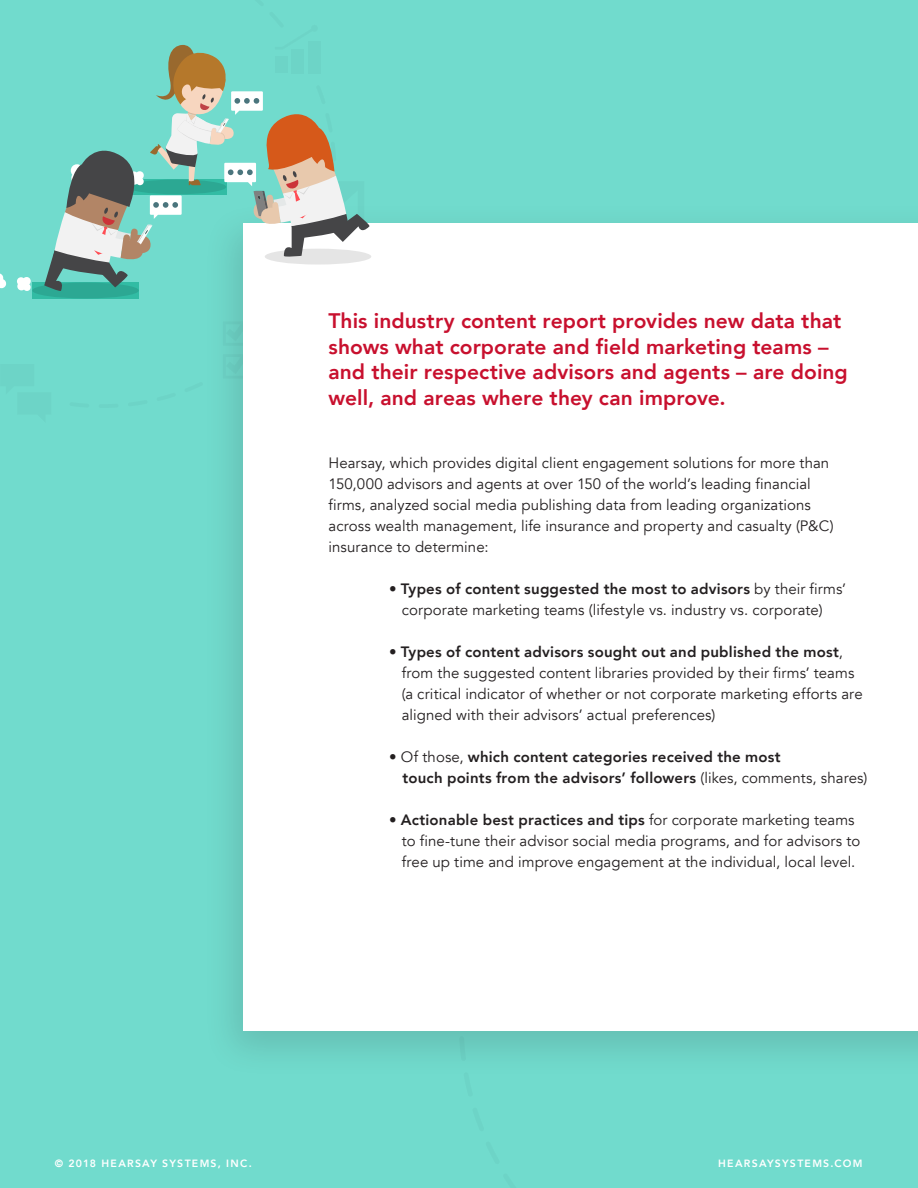
<style>
.page{position:relative;width:918px;height:1188px;background:#71dbcd}
.page>*{position:absolute;margin:0;border:0;box-sizing:border-box;transform-origin:0 0}
.Call-out{font:800 21px/25.5px "Avenir";letter-spacing:.005em;color:#c8102e}
.Body{font:15px/21px "Avenir";letter-spacing:.005em;color:#231f20}
.Body-2{font:800 15px "Avenir";letter-spacing:.01em;color:#231f20}
.Body-3{font:800 10.5px "Avenir";letter-spacing:.12em;color:#fff}
.s1{font-weight:400}
.s2{font-weight:800}
</style>
<div class="page">
<div style="left:202px;top:201px;width:716px;height:878px;background:#231f20;opacity:.15"></div>
<div style="left:243px;top:223px;width:675px;height:807px;background:#fff"></div>
<div style="left:32px;top:283px;width:107px;height:15px;background:#2ca893;border-radius:50%"></div>
<svg style="left:17px;top:277px;width:14px;height:14px"></svg>
<svg style="left:0;top:273px;width:7px;height:16px"></svg>
<svg style="left:44px;top:45px;width:340px;height:247px"></svg>
<p class="Call-out" style="left:328px;top:308px;width:521px">This industry content report provides new data that shows what corporate and field marketing teams – and their respective advisors and agents – are doing well, and areas where they can improve.</p>
<p class="Body" style="left:328px;top:453px;width:507px">Hearsay, which provides digital client engagement solutions for more than 150,000 advisors and agents at over 150 of the world’s leading financial firms, analyzed social media publishing data from leading organizations across wealth management, life insurance and property and casualty (P&amp;C) insurance to determine:</p>
<p class="Body-2" style="left:389px;top:577px;width:458px"><span class="s1">•</span> Types of content suggested the most to advisors <span class="s1">by their firms’</span></p>
<p class="Body" style="left:402px;top:600px;width:422px">corporate marketing teams (lifestyle vs. industry vs. corporate)</p>
<p class="Body" style="left:402px;top:642px;width:454px;text-indent:-13px">• <span class="s2">Types of content advisors sought out and published the most</span>, from the suggested content libraries provided by their firms’ teams</p>
<p class="Body" style="left:402px;top:684px;width:462px">(a critical indicator of whether or not corporate marketing efforts are</p>
<p class="Body" style="left:402px;top:705px;width:315px">aligned with their advisors’ actual preferences)</p>
<p class="Body-2" style="left:389px;top:745px;width:393px"><span class="s1">• Of those,</span> which content categories received the most</p>
<p class="Body-2" style="left:403px;top:766px;width:466px">touch points from the advisors’ followers <span class="s1">(likes, comments, shares)</span></p>
<p class="Body-2" style="left:389px;top:808px;width:467px"><span class="s1">•</span> Actionable best practices and tips <span class="s1">for corporate marketing teams</span></p>
<p class="Body" style="left:402px;top:831px;width:460px">to fine-tune their advisor social media programs, and for advisors to</p>
<p class="Body" style="left:402px;top:852px;width:455px">free up time and improve engagement at the individual, local level.</p>
<p class="Body-3" style="left:55px;top:1155px;width:199px">© 2018 HEARSAY SYSTEMS, INC.</p>
<p class="Body-3" style="left:718px;top:1155px;width:146px">HEARSAYSYSTEMS.COM</p>
</div>
